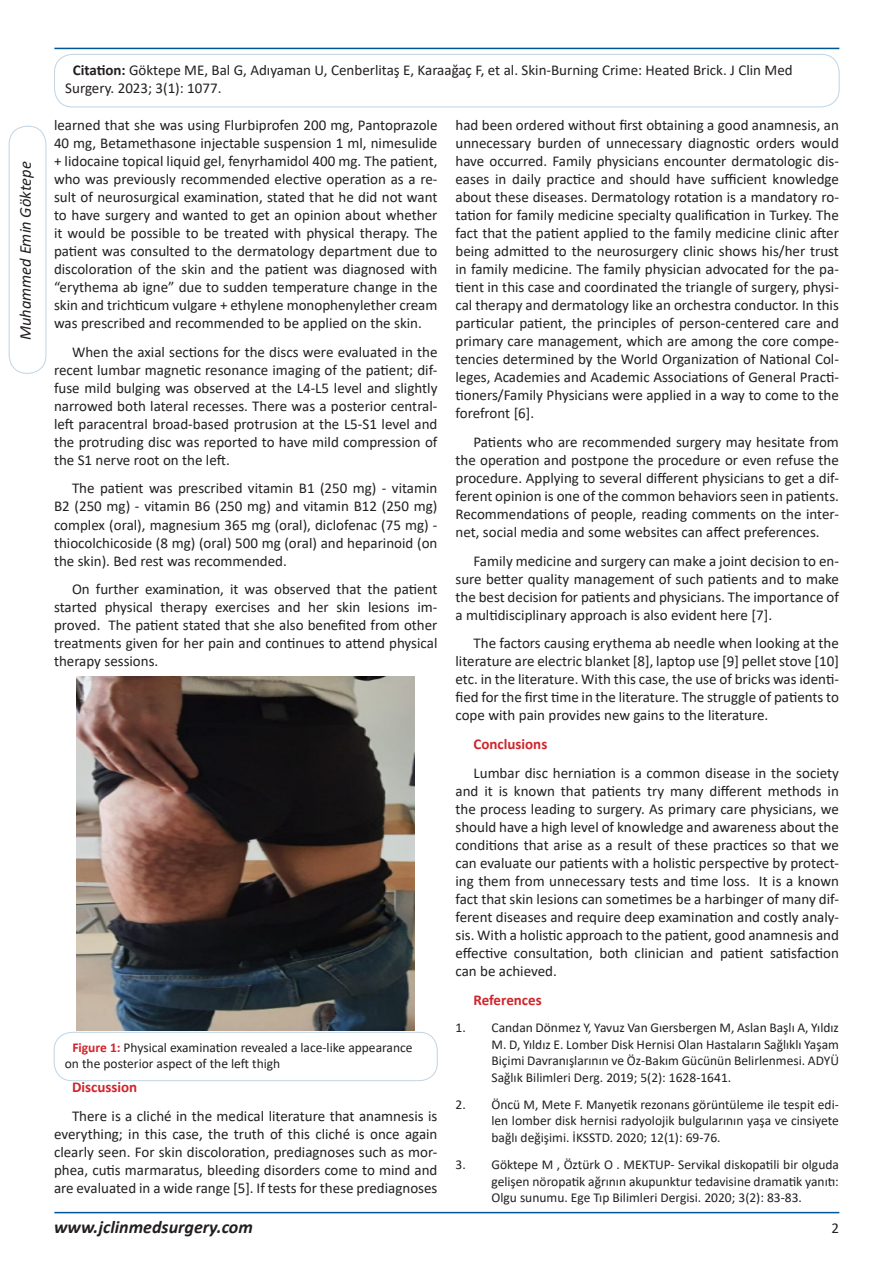
<style>
.page{position:relative;width:893px;height:1263px;background:#fff}
.page>*{position:absolute;margin:0;border:0;box-sizing:border-box;transform-origin:0 0}
.t1{font:italic 700 18px "Calibri";color:#231f20}
.t2{font:italic 16.5px "Calibri";color:#231f20}
.Normal_para021{font:15px/18px "Calibri";color:#231f20;text-align:justify}
.Normal_para014{font:15px/18px "Calibri";color:#231f20;text-align:justify}
.Normal_para026{font:15px/18px "Calibri";color:#231f20;text-align:justify}
.Normal_para016{font:15px/18px "Calibri";color:#231f20;text-align:justify}
.Normal_para023{font:15px/18px "Calibri";color:#231f20;text-align:justify}
.Normal_para025{font:15px/18px "Calibri";color:#231f20;text-align:justify}
.Normal_para018{font:15px/18px "Calibri";color:#231f20;text-align:justify}
.Normal_para024{font:15px/18px "Calibri";color:#231f20;text-align:justify}
.Normal_para026-2{font:700 15px "Calibri";color:#d1232a}
.Normal_para021-2{font:700 15px "Calibri";color:#d1232a}
.t3{font:13.5px/16.5px "Calibri";color:#231f20;text-align:justify}
.s1{font-weight:700}
.s2{font-weight:700;color:#d1232a}
</style>
<div class="page">
<div style="left:9px;top:126px;width:37px;height:248px;border:1px solid #bfd4e5;border-radius:18px"></div>
<hr style="left:54px;top:48px;width:785px;height:1px;background:#005596">
<hr style="left:54px;top:1212px;width:785px;height:1px;background:#005596">
<div style="left:54px;top:54px;width:785px;height:53px;border:1px solid #bfd4e5;border-radius:18px"></div>
<img style="left:77px;top:676px;width:338px;height:354px">
<div style="left:54px;top:1032px;width:383px;height:49px;border:1px solid #bfd4e5;border-radius:18px"></div>
<p class="t2" style="left:14px;top:340px;width:180px;rotate:-90deg">Muhammed Emin Göktepe</p>
<p class="Normal_para021" style="left:65px;top:60px;width:729px;text-indent:8px"><span class="s1">Citation:</span> Göktepe ME, Bal G, Adıyaman U, Cenberlitaş E, Karaağaç F, et al. Skin-Burning Crime: Heated Brick. J Clin Med<br>Surgery. 2023; 3(1): 1077.</p>
<p class="Normal_para014" style="left:54px;top:115px;width:385px">learned that she was using Flurbiprofen 200 mg, Pantoprazole 40 mg, Betamethasone injectable suspension 1 ml, nimesulide + lidocaine topical liquid gel, fenyrhamidol 400 mg. The patient, who was previously recommended elective operation as a re&shy;sult of neurosurgical examination, stated that he did not want to have surgery and wanted to get an opinion about whether it would be possible to be treated with physical therapy. The patient was consulted to the dermatology department due to discoloration of the skin and the patient was diagnosed with “erythema ab igne” due to sudden temperature change in the skin and trichticum vulgare + ethylene monophenylether cream was prescribed and recommended to be applied on the skin.</p>
<p class="Normal_para016" style="left:54px;top:342px;width:385px;text-indent:18px">When the axial sections for the discs were evaluated in the recent lumbar magnetic resonance imaging of the patient; dif&shy;fuse mild bulging was observed at the L4-L5 level and slightly narrowed both lateral recesses. There was a posterior central&shy;left paracentral broad-based protrusion at the L5-S1 level and the protruding disc was reported to have mild compression of the S1 nerve root on the left.</p>
<p class="Normal_para018" style="left:54px;top:479px;width:385px;text-indent:18px">The patient was prescribed vitamin B1 (250 mg) - vitamin B2 (250 mg) - vitamin B6 (250 mg) and vitamin B12 (250 mg) complex (oral), magnesium 365 mg (oral), diclofenac (75 mg) - thiocolchicoside (8 mg) (oral) 500 mg (oral) and heparinoid (on the skin). Bed rest was recommended.</p>
<p class="Normal_para021" style="left:54px;top:580px;width:385px;text-indent:18px">On further examination, it was observed that the patient started physical therapy exercises and her skin lesions im&shy;proved. The patient stated that she also benefited from other treatments given for her pain and continues to attend physical therapy sessions.</p>
<p class="Normal_para021" style="left:455px;top:115px;width:385px">had been ordered without first obtaining a good anamnesis, an unnecessary burden of unnecessary diagnostic orders would have occurred. Family physicians encounter dermatologic dis&shy;eases in daily practice and should have sufficient knowledge about these diseases. Dermatology rotation is a mandatory ro&shy;tation for family medicine specialty qualification in Turkey. The fact that the patient applied to the family medicine clinic after being admitted to the neurosurgery clinic shows his/her trust in family medicine. The family physician advocated for the pa&shy;tient in this case and coordinated the triangle of surgery, physi&shy;cal therapy and dermatology like an orchestra conductor. In this particular patient, the principles of person-centered care and primary care management, which are among the core compe&shy;tencies determined by the World Organization of National Col&shy;leges, Academies and Academic Associations of General Practi&shy;tioners/Family Physicians were applied in a way to come to the forefront [6].</p>
<p class="Normal_para023" style="left:455px;top:432px;width:385px;text-indent:18px">Patients who are recommended surgery may hesitate from the operation and postpone the procedure or even refuse the procedure. Applying to several different physicians to get a dif&shy;ferent opinion is one of the common behaviors seen in patients.<br>Recommendations of people, reading comments on the inter&shy;net, social media and some websites can affect preferences.</p>
<p class="Normal_para024" style="left:455px;top:551px;width:385px;text-indent:18px">Family medicine and surgery can make a joint decision to en&shy;sure better quality management of such patients and to make the best decision for patients and physicians. The importance of a multidisciplinary approach is also evident here [7].</p>
<p class="Normal_para025" style="left:455px;top:634px;width:385px;text-indent:18px">The factors causing erythema ab needle when looking at the literature are electric blanket [8], laptop use [9] pellet stove [10] etc. in the literature. With this case, the use of bricks was identi&shy;fied for the first time in the literature. The struggle of patients to cope with pain provides new gains to the literature.</p>
<p class="Normal_para026-2" style="left:473px;top:733px;width:75px">Conclusions</p>
<p class="Normal_para026" style="left:455px;top:763px;width:385px;text-indent:18px">Lumbar disc herniation is a common disease in the society and it is known that patients try many different methods in the process leading to surgery. As primary care physicians, we should have a high level of knowledge and awareness about the conditions that arise as a result of these practices so that we can evaluate our patients with a holistic perspective by protect&shy;ing them from unnecessary tests and time loss. It is a known fact that skin lesions can sometimes be a harbinger of many dif&shy;ferent diseases and require deep examination and costly analy&shy;sis. With a holistic approach to the patient, good anamnesis and effective consultation, both clinician and patient satisfaction can be achieved.</p>
<p class="Normal_para026-2" style="left:473px;top:989px;width:70px">References</p>
<p class="t3" style="left:491px;top:1019px;width:349px;text-indent:-36px">1. Candan Dönmez Y, Yavuz Van Gıersbergen M, Aslan Başlı A, Yıldız M. D, Yıldız E. Lomber Disk Hernisi Olan Hastaların Sağlıklı Yaşam Biçimi Davranışlarının ve Öz-Bakım Gücünün Belirlenmesi. ADYÜ Sağlık Bilimleri Derg. 2019; 5(2): 1628-1641.</p>
<p class="t3" style="left:491px;top:1096px;width:349px;text-indent:-36px">2. Öncü M, Mete F. Manyetik rezonans görüntüleme ile tespit edi&shy;len lomber disk hernisi radyolojik bulgularının yaşa ve cinsiyete bağlı değişimi. İKSSTD. 2020; 12(1): 69-76.</p>
<p class="t3" style="left:491px;top:1156px;width:349px;text-indent:-36px">3. Göktepe M , Öztürk O . MEKTUP- Servikal diskopatili bir olguda gelişen nöropatik ağrının akupunktur tedavisine dramatik yanıtı:<br>Olgu sunumu. Ege Tıp Bilimleri Dergisi. 2020; 3(2): 83-83.</p>
<p class="t3" style="left:65px;top:1038px;width:349px;text-indent:8px"><span class="s2">Figure 1:</span> Physical examination revealed a lace-like appearance on the posterior aspect of the left thigh</p>
<p class="Normal_para021-2" style="left:72px;top:1076px;width:67px">Discussion</p>
<p class="Normal_para021" style="left:54px;top:1106px;width:385px;text-indent:18px">There is a cliché in the medical literature that anamnesis is everything; in this case, the truth of this cliché is once again clearly seen. For skin discoloration, prediagnoses such as mor&shy;phea, cutis marmaratus, bleeding disorders come to mind and are evaluated in a wide range [5]. If tests for these prediagnoses</p>
<p class="t1" style="left:54px;top:1214px;width:200px">www.jclinmedsurgery.com</p>
<p class="Normal_para021" style="left:831px;top:1218px;width:9px">2</p>
</div>
